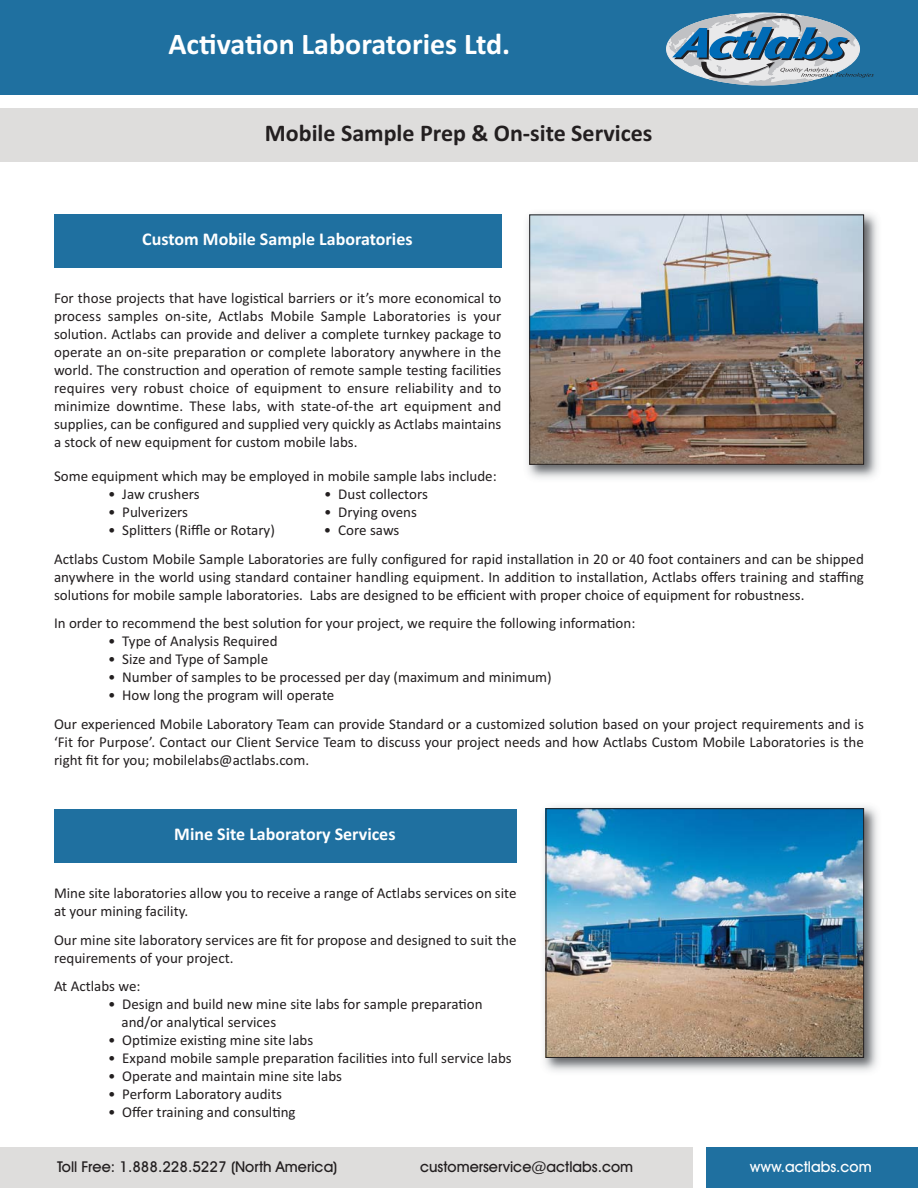
<style>
.page{position:relative;width:918px;height:1188px;background:#fff}
.page>*{position:absolute;margin:0;border:0;box-sizing:border-box;transform-origin:0 0}
.t1{font:700 30px "Calibri";color:#fff}
.t2{font:700 24px "Calibri";color:#231f20}
.t3{font:700 18px "Calibri";color:#fff}
.t4{font:15px/18px "Calibri";color:#231f20}
.t5{font:500 15px "Avant Garde IT Cby BT";color:#231f20}
.t6{font:500 15px "Avant Garde IT Cby BT";color:#fff}
</style>
<div class="page">
<div style="left:0;top:108px;width:918px;height:54px;background:#dedddc"></div>
<div style="left:0;top:0;width:918px;height:94px;background:#1f70a0"></div>
<div style="left:0;top:1148px;width:692px;height:40px;background:#dedddc"></div>
<div style="left:54px;top:214px;width:447px;height:54px;background:#1f70a0"></div>
<div style="left:54px;top:809px;width:462px;height:54px;background:#1f70a0"></div>
<svg style="left:666px;top:13px;width:208px;height:72px"></svg>
<div style="left:706px;top:1148px;width:212px;height:40px;background:#1f70a0"></div>
<img style="left:527px;top:213px;width:351px;height:266px">
<img style="left:531px;top:217px;width:331px;height:246px">
<div style="left:529px;top:215px;width:335px;height:250px;border:1px solid #231f20"></div>
<img style="left:544px;top:806px;width:334px;height:266px">
<img style="left:548px;top:810px;width:314px;height:246px">
<div style="left:546px;top:808px;width:318px;height:250px;border:1px solid #231f20"></div>
<h1 class="t1" style="left:168px;top:27px;width:343px">Activation Laboratories Ltd.</h1>
<h2 class="t2" style="left:265px;top:119px;width:389px">Mobile Sample Prep &amp; On-site Services</h2>
<p class="t3" style="left:142px;top:228px;width:272px">Custom Mobile Sample Laboratories</p>
<p class="t4" style="left:54px;top:291px;width:449px;text-align:justify">For those projects that have logistical barriers or it’s more economical to process samples on-site, Actlabs Mobile Sample Laboratories is your solution. Actlabs can provide and deliver a complete turnkey package to operate an on-site preparation or complete laboratory anywhere in the world. The construction and operation of remote sample testing facilities requires very robust choice of equipment to ensure reliability and to minimize downtime. These labs, with state-of-the art equipment and supplies, can be configured and supplied very quickly as Actlabs maintains a stock of new equipment for custom mobile labs.</p>
<p class="t4" style="left:54px;top:468px;width:444px">Some equipment which may be employed in mobile sample labs include:</p>
<p class="t4" style="left:108px;top:486px;width:93px">• Jaw crushers</p>
<p class="t4" style="left:324px;top:486px;width:105px">• Dust collectors</p>
<p class="t4" style="left:108px;top:504px;width:82px">• Pulverizers</p>
<p class="t4" style="left:324px;top:504px;width:95px">• Drying ovens</p>
<p class="t4" style="left:108px;top:522px;width:169px">• Splitters (Riffle or Rotary)</p>
<p class="t4" style="left:54px;top:517px;width:811px;line-height:28.5px;text-indent:270px">• Core saws<br>Actlabs Custom Mobile Sample Laboratories are fully configured for rapid installation in 20 or 40 foot containers and can be shipped</p>
<p class="t4" style="left:54px;top:569px;width:811px">anywhere in the world using standard container handling equipment. In addition to installation, Actlabs offers training and staffing solutions for mobile sample laboratories. Labs are designed to be efficient with proper choice of equipment for robustness.</p>
<p class="t4" style="left:54px;top:615px;width:583px">In order to recommend the best solution for your project, we require the following information:</p>
<p class="t4" style="left:108px;top:633px;width:171px">• Type of Analysis Required</p>
<p class="t4" style="left:108px;top:651px;width:162px">• Size and Type of Sample</p>
<p class="t4" style="left:108px;top:669px;width:445px">• Number of samples to be processed per day (maximum and minimum)</p>
<p class="t4" style="left:54px;top:682px;width:811px;line-height:28.5px;text-indent:54px">• How long the program will operate<br>Our experienced Mobile Laboratory Team can provide Standard or a customized solution based on your project requirements and is</p>
<p class="t4" style="left:54px;top:734px;width:811px">‘Fit for Purpose’. Contact our Client Service Team to discuss your project needs and how Actlabs Custom Mobile Laboratories is the right fit for you; mobilelabs@actlabs.com.</p>
<p class="t3" style="left:174px;top:823px;width:223px">Mine Site Laboratory Services</p>
<p class="t4" style="left:54px;top:885px;width:464px">Mine site laboratories allow you to receive a range of Actlabs services on site at your mining facility.</p>
<p class="t4" style="left:54px;top:932px;width:464px">Our mine site laboratory services are fit for propose and designed to suit the requirements of your project.</p>
<p class="t4" style="left:54px;top:978px;width:88px">At Actlabs we:</p>
<p class="t4" style="left:122px;top:996px;width:363px;text-indent:-14px">• Design and build new mine site labs for sample preparation and/or analytical services</p>
<p class="t4" style="left:108px;top:1032px;width:207px">• Optimize existing mine site labs</p>
<p class="t4" style="left:108px;top:1050px;width:405px">• Expand mobile sample preparation facilities into full service labs</p>
<p class="t4" style="left:108px;top:1068px;width:236px">• Operate and maintain mine site labs</p>
<p class="t4" style="left:108px;top:1086px;width:175px">• Perform Laboratory audits</p>
<p class="t4" style="left:108px;top:1104px;width:189px">• Offer training and consulting</p>
<p class="t5" style="left:57px;top:1161px;width:282px">Toll Free: 1.888.228.5227 (North America)</p>
<p class="t5" style="left:420px;top:1161px;width:215px">customerservice@actlabs.com</p>
<p class="t6" style="left:750px;top:1161px;width:123px">www.actlabs.com</p>
</div>
